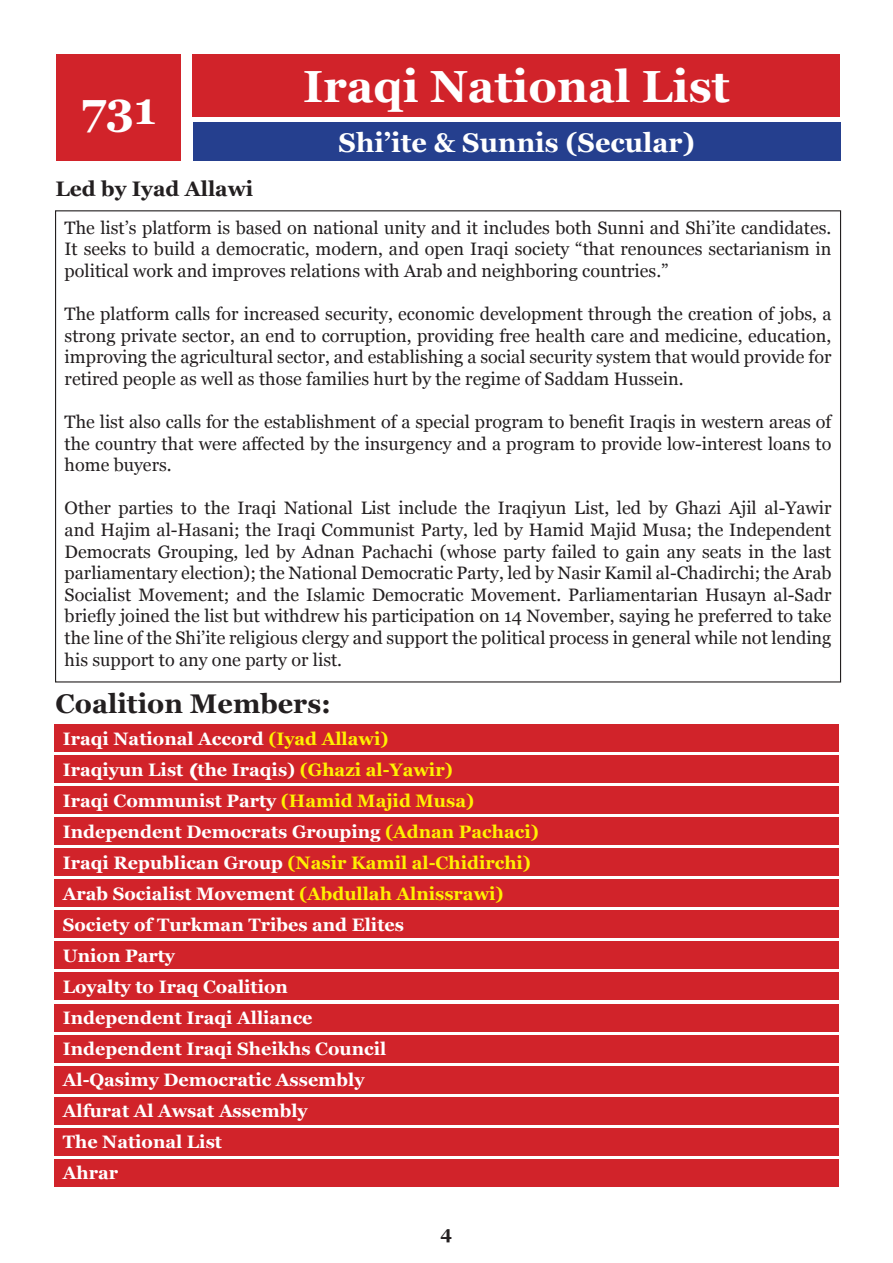
<style>
.page{position:relative;width:893px;height:1263px;background:#fff}
.page>*{position:absolute;margin:0;border:0;box-sizing:border-box;transform-origin:0 0}
.t1{font:700 45px "Georgia";color:#fff}
.t2{font:700 27px "Georgia";color:#fff}
.t3{font:700 27px "Georgia";color:#231f20}
.t4{font:700 21px "Georgia";color:#231f20}
.t5{font:18px/21.6px "Georgia";color:#231f20;text-align:justify}
.t6{font:700 18px/31px "Georgia";color:#fff}
.s1{color:#fff101}
.s2{font-family:"Gill Sans";font-weight:800}
</style>
<div class="page">
<div style="left:193px;top:54px;width:647px;height:62px;background:#d1232a"></div>
<div style="left:193px;top:122px;width:647px;height:39px;background:#253f8e"></div>
<div style="left:56px;top:54px;width:125px;height:107px;background:#d1232a"></div>
<div style="left:54px;top:786px;width:785px;height:28px;background:#d1232a"></div>
<div style="left:54px;top:755px;width:785px;height:28px;background:#d1232a"></div>
<div style="left:54px;top:724px;width:785px;height:28px;background:#d1232a"></div>
<div style="left:54px;top:817px;width:785px;height:28px;background:#d1232a"></div>
<div style="left:54px;top:848px;width:785px;height:28px;background:#d1232a"></div>
<div style="left:54px;top:879px;width:785px;height:28px;background:#d1232a"></div>
<div style="left:54px;top:910px;width:785px;height:28px;background:#d1232a"></div>
<div style="left:54px;top:941px;width:785px;height:28px;background:#d1232a"></div>
<div style="left:54px;top:972px;width:785px;height:28px;background:#d1232a"></div>
<div style="left:54px;top:1003px;width:785px;height:28px;background:#d1232a"></div>
<div style="left:54px;top:1035px;width:785px;height:27px;background:#d1232a"></div>
<div style="left:54px;top:1066px;width:785px;height:27px;background:#d1232a"></div>
<div style="left:54px;top:1097px;width:785px;height:27px;background:#d1232a"></div>
<div style="left:54px;top:1128px;width:785px;height:27px;background:#d1232a"></div>
<div style="left:54px;top:1159px;width:785px;height:27px;background:#d1232a"></div>
<h1 class="t1" style="left:81px;top:83px;width:77px">731</h1>
<p class="t4" style="left:56px;top:177px;width:199px">Led by Iyad Allawi</p>
<h1 class="t1" style="left:303px;top:61px;width:428px">Iraqi National List</h1>
<h2 class="t2" style="left:338px;top:127px;width:358px">Shi’ite &amp; Sunnis (Secular)</h2>
<p class="t5" style="left:65px;top:216px;width:768px">The list’s platform is based on national unity and it includes both Sunni and Shi’ite candidates.<br>It seeks to build a democratic, modern, and open Iraqi society “that renounces sectarianism in political work and improves relations with Arab and neighboring countries.”</p>
<p class="t5" style="left:65px;top:303px;width:768px">The platform calls for increased security, economic development through the creation of jobs, a strong private sector, an end to corruption, providing free health care and medicine, education, improving the agricultural sector, and establishing a social security system that would provide for retired people as well as those families hurt by the regime of Saddam Hussein.</p>
<p class="t5" style="left:65px;top:411px;width:768px">The list also calls for the establishment of a special program to benefit Iraqis in western areas of the country that were affected by the insurgency and a program to provide low-interest loans to home buyers.</p>
<p class="t5" style="left:65px;top:497px;width:768px">Other parties to the Iraqi National List include the Iraqiyun List, led by Ghazi Ajil al-Yawir and Hajim al-Hasani; the Iraqi Communist Party, led by Hamid Majid Musa; the Independent Democrats Grouping, led by Adnan Pachachi (whose party failed to gain any seats in the last parliamentary election); the National Democratic Party, led by Nasir Kamil al-Chadirchi; the Arab Socialist Movement; and the Islamic Democratic Movement. Parliamentarian Husayn al-Sadr briefly joined the list but withdrew his participation on 14 November, saying he preferred to take the line of the Shi’ite religious clergy and support the political process in general while not lending his support to any one party or list.</p>
<h2 class="t3" style="left:56px;top:688px;width:277px">Coalition Members:</h2>
<p class="t6" style="left:63px;top:723px;width:327px">Iraqi National Accord <span class="s1">(Iyad Allawi)</span></p>
<p class="t6" style="left:63px;top:754px;width:391px">Iraqiyun List <span class="s2">(</span>the Iraqis) <span class="s1">(Ghazi al-Yawir)</span></p>
<p class="t6" style="left:63px;top:785px;width:413px">Iraqi Communist Party <span class="s1">(Hamid Majid Musa)</span></p>
<p class="t6" style="left:63px;top:816px;width:477px">Independent Democrats Grouping <span class="s1">(Adnan Pachaci)<br></span>Iraqi Republican Group <span class="s1">(Nasir Kamil al-Chidirchi)<br></span>Arab Socialist Movement <span class="s1">(Abdullah Alnissrawi)<br></span>Society of Turkman Tribes and Elites<br>Union Party<br>Loyalty to Iraq Coalition<br>Independent Iraqi Alliance<br>Independent Iraqi Sheikhs Council<br>Al-Qasimy Democratic Assembly<br>Alfurat Al Awsat Assembly<br>The National List<br>Ahrar</p>
</div>
